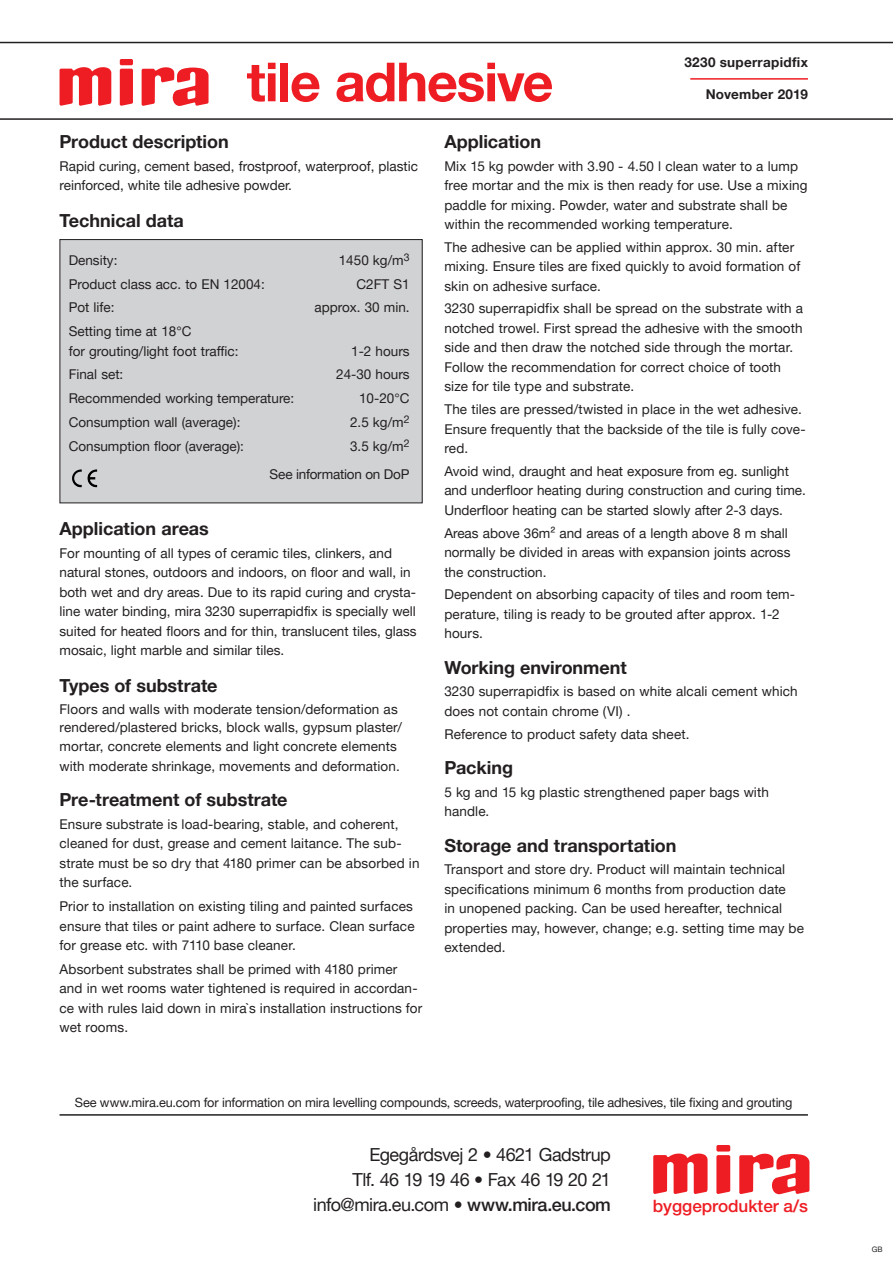
<style>
.page{position:relative;width:893px;height:1263px;background:#fff}
.page>*{position:absolute;margin:0;border:0;box-sizing:border-box;transform-origin:0 0}
.BRØD_side_1{font:700 54px "Helvetica Neue LT Pro";letter-spacing:-.025em;color:#ee1d23}
.BRØD_OVERSKRIFT{font:700 18px "Helvetica Neue LT Pro";letter-spacing:-.005em;color:#231f20}
.t1{font:18px "Helvetica Neue LT Pro";letter-spacing:-.025em;color:#231f20}
.t2{font:500 17.1px "Helvetica Neue LT Pro";color:#ee1d23}
.brød_bs{font:13.5px/19.5px "Helvetica Neue LT Pro";letter-spacing:.01em;color:#231f20}
.BRØD_OVERSKRIFT-2{font:13.5px/19px "Helvetica Neue LT Pro";letter-spacing:.01em;color:#231f20}
.BRØD{font:700 13.5px "Helvetica Neue LT Pro";letter-spacing:.02em;color:#231f20}
.brød_bs-2{font:13.5px/28.5px "Helvetica Neue LT Pro";letter-spacing:-.015em;color:#231f20;text-align:right}
.BRØD_side_1-2{font:12.75px "Helvetica Neue LT Pro";letter-spacing:-.01em;color:#231f20}
.BRØD_side_1-3{font:7.5px "Helvetica Neue LT Pro";color:#231f20}
.s1{font-weight:500}
</style>
<div class="page">
<div style="left:60px;top:240px;width:362px;height:263px;background:#d1d2d4"></div>
<div style="left:60px;top:239px;width:363px;height:264px;border:1px solid #231f20"></div>
<hr style="left:60px;top:1114px;width:748px;height:2px;background:#231f20">
<img style="left:72px;top:469px;width:25px;height:18px">
<hr style="left:0;top:118px;width:893px;height:2px;background:#231f20">
<hr style="left:0;top:42px;width:893px;height:1px;background:#231f20">
<svg style="left:120px;top:69px;width:13px;height:37px"></svg>
<div style="left:120px;top:59px;width:13px;height:6px;background:#ee1d23;border-radius:2px"></div>
<svg style="left:60px;top:67px;width:52px;height:39px"></svg>
<svg style="left:142px;top:67px;width:67px;height:39px"></svg>
<svg style="left:716px;top:1155px;width:14px;height:39px"></svg>
<div style="left:716px;top:1145px;width:14px;height:6px;background:#ee1d23;border-radius:2px"></div>
<svg style="left:653px;top:1153px;width:55px;height:41px"></svg>
<svg style="left:739px;top:1153px;width:70px;height:41px"></svg>
<hr style="left:690px;top:78px;width:118px;height:2px;background:#ee1d23">
<p class="BRØD_side_1" style="left:247px;top:49px;width:308px">tile adhesive</p>
<p class="BRØD" style="left:684px;top:53px;width:125px">3230 superrapidfix</p>
<p class="BRØD" style="left:706px;top:86px;width:104px">November 2019</p>
<p class="BRØD_OVERSKRIFT" style="left:60px;top:130px;width:171px">Product description</p>
<p class="brød_bs" style="left:60px;top:156px;width:360px">Rapid curing, cement based, frostproof, waterproof, plastic reinforced, white tile adhesive powder.</p>
<p class="BRØD_OVERSKRIFT" style="left:60px;top:209px;width:126px">Technical data</p>
<p class="brød_bs" style="left:69px;top:250px;width:50px">Density:</p>
<p class="brød_bs" style="left:339px;top:250px;width:72px">1450 kg/m<sup>3</sup></p>
<p class="brød_bs" style="left:69px;top:274px;width:198px">Product class acc. to EN 12004:</p>
<p class="brød_bs" style="left:356px;top:274px;width:55px">C2FT S1</p>
<p class="brød_bs" style="left:69px;top:297px;width:47px">Pot life:</p>
<p class="brød_bs" style="left:315px;top:297px;width:97px">approx. 30 min.</p>
<p class="brød_bs" style="left:69px;top:321px;width:171px">Setting time at 18°C<br>for grouting/light foot traffic:</p>
<p class="brød_bs" style="left:351px;top:341px;width:60px">1-2 hours</p>
<p class="brød_bs" style="left:69px;top:364px;width:56px">Final set:</p>
<p class="brød_bs" style="left:336px;top:364px;width:75px">24-30 hours</p>
<p class="brød_bs" style="left:69px;top:388px;width:227px">Recommended working temperature:</p>
<p class="brød_bs" style="left:359px;top:388px;width:52px">10-20°C</p>
<p class="brød_bs" style="left:69px;top:412px;width:173px">Consumption wall (average):</p>
<p class="brød_bs" style="left:350px;top:412px;width:61px">2.5 kg/m<sup>2</sup></p>
<p class="brød_bs" style="left:69px;top:436px;width:177px">Consumption floor (average):</p>
<p class="brød_bs-2" style="left:270px;top:431px;width:141px">3.5 kg/m<sup>2<br></sup>See information on DoP</p>
<p class="BRØD_OVERSKRIFT" style="left:60px;top:517px;width:151px">Application areas</p>
<p class="brød_bs" style="left:60px;top:543px;width:358px">For mounting of all types of ceramic tiles, clinkers, and natural stones, outdoors and indoors, on floor and wall, in both wet and dry areas. Due to its rapid curing and crysta&shy;line water binding, mira 3230 superrapidfix is specially well suited for heated floors and for thin, translucent tiles, glass mosaic, light marble and similar tiles.</p>
<p class="BRØD_OVERSKRIFT" style="left:60px;top:674px;width:160px">Types of substrate</p>
<p class="BRØD_OVERSKRIFT-2" style="left:60px;top:699px;width:344px">Floors and walls with moderate tension/deformation as rendered/plastered bricks, block walls, gypsum plaster/ mortar, concrete elements and light concrete elements with moderate shrinkage, movements and deformation.</p>
<p class="BRØD_OVERSKRIFT" style="left:60px;top:789px;width:230px">Pre-treatment of substrate</p>
<p class="brød_bs" style="left:60px;top:814px;width:361px">Ensure substrate is load-bearing, stable, and coherent, cleaned for dust, grease and cement laitance. The sub&shy;strate must be so dry that 4180 primer can be absorbed in the surface.</p>
<p class="brød_bs" style="left:60px;top:896px;width:357px">Prior to installation on existing tiling and painted surfaces ensure that tiles or paint adhere to surface. Clean surface for grease etc. with 7110 base cleaner.</p>
<p class="brød_bs" style="left:60px;top:959px;width:364px">Absorbent substrates shall be primed with 4180 primer and in wet rooms water tightened is required in accordan&shy;ce with rules laid down in mira`s installation instructions for wet rooms.</p>
<p class="BRØD_OVERSKRIFT" style="left:444px;top:130px;width:98px">Application</p>
<p class="brød_bs" style="left:444px;top:156px;width:365px">Mix 15 kg powder with 3.90 - 4.50 l clean water to a lump free mortar and the mix is then ready for use. Use a mixing paddle for mixing. Powder, water and substrate shall be within the recommended working temperature.</p>
<p class="brød_bs" style="left:444px;top:237px;width:357px">The adhesive can be applied within approx. 30 min. after mixing. Ensure tiles are fixed quickly to avoid formation of skin on adhesive surface.</p>
<p class="brød_bs" style="left:444px;top:299px;width:360px">3230 superrapidfix shall be spread on the substrate with a notched trowel. First spread the adhesive with the smooth side and then draw the notched side through the mortar.<br>Follow the recommendation for correct choice of tooth size for tile type and substrate.</p>
<p class="brød_bs" style="left:444px;top:399px;width:363px">The tiles are pressed/twisted in place in the wet adhesive.<br>Ensure frequently that the backside of the tile is fully cove&shy;red.</p>
<p class="brød_bs" style="left:444px;top:461px;width:363px">Avoid wind, draught and heat exposure from eg. sunlight and underfloor heating during construction and curing time.<br>Underfloor heating can be started slowly after 2-3 days.</p>
<p class="brød_bs" style="left:444px;top:523px;width:348px">Areas above 36m² and areas of a length above 8 m shall normally be divided in areas with expansion joints across the construction.</p>
<p class="brød_bs" style="left:444px;top:584px;width:352px">Dependent on absorbing capacity of tiles and room tem&shy;perature, tiling is ready to be grouted after approx. 1-2 hours.</p>
<p class="BRØD_OVERSKRIFT" style="left:444px;top:656px;width:184px">Working environment</p>
<p class="brød_bs" style="left:444px;top:681px;width:355px">3230 superrapidfix is based on white alcali cement which does not contain chrome (VI) .</p>
<p class="brød_bs" style="left:444px;top:724px;width:247px">Reference to product safety data sheet.</p>
<p class="BRØD_OVERSKRIFT" style="left:444px;top:756px;width:70px">Packing</p>
<p class="brød_bs" style="left:444px;top:782px;width:326px">5 kg and 15 kg plastic strengthened paper bags with handle.</p>
<p class="BRØD_OVERSKRIFT" style="left:444px;top:834px;width:234px">Storage and transportation</p>
<p class="brød_bs" style="left:444px;top:859px;width:361px">Transport and store dry. Product will maintain technical specifications minimum 6 months from production date<br>in unopened packing. Can be used hereafter, technical properties may, however, change; e.g. setting time may be extended.</p>
<p class="BRØD_side_1-2" style="left:75px;top:1094px;width:719px">See www.mira.eu.com for information on mira levelling compounds, screeds, waterproofing, tile adhesives, tile fixing and grouting</p>
<p class="t1" style="left:369px;top:1143px;width:243px">Egegårdsvej 2 • 4621 Gadstrup</p>
<p class="t1" style="left:353px;top:1168px;width:260px">Tlf. 46 19 19 46 • Fax 46 19 20 21</p>
<p class="t1" style="left:313px;top:1194px;width:299px">info@mira.eu.com • <span class="s1">www.mira.eu.com</span></p>
<p class="t2" style="left:653px;top:1195px;width:157px">byggeprodukter a/s</p>
<p class="BRØD_side_1-3" style="left:872px;top:1245px;width:12px">GB</p>
</div>
